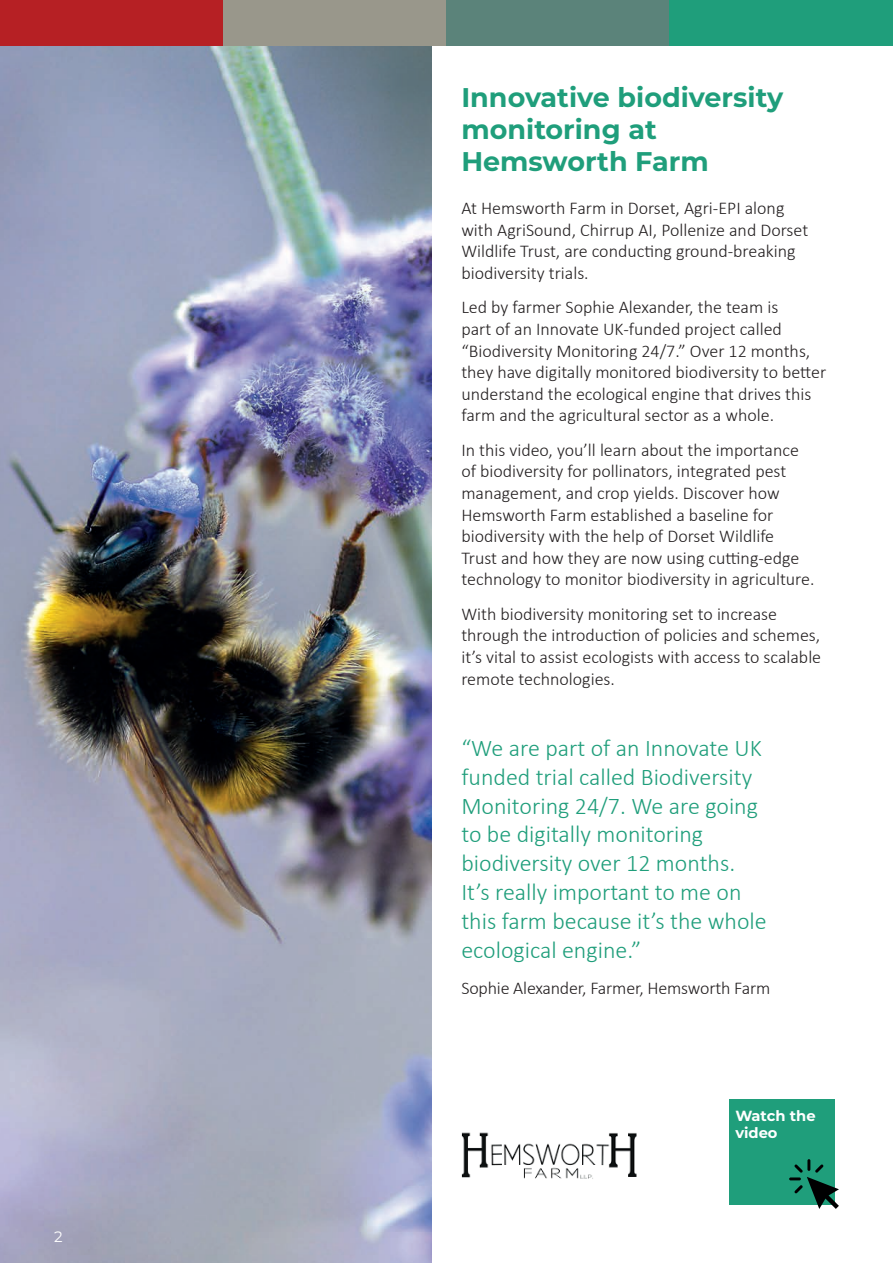
<style>
.page{position:relative;width:893px;height:1263px;background:#fff}
.page>*{position:absolute;margin:0;border:0;box-sizing:border-box;transform-origin:0 0}
.t1{font:700 27px/32.4px "Montserrat";color:#1f9e7b}
.t2{font:300 24px/28.8px "Calibri";color:#1f9e7b}
.t3{font:300 18px/21.6px "Calibri";color:#231f20}
.t4{font:15px "Montserrat";color:#fff}
.t5{font:700 14.7px/17.5px "Montserrat";color:#fff}
</style>
<div class="page">
<img style="left:0;top:45px;width:432px;height:1218px">
<div style="left:0;top:0;width:223px;height:45px;background:#b62024"></div>
<div style="left:223px;top:0;width:223px;height:45px;background:#99978b"></div>
<div style="left:446px;top:0;width:224px;height:45px;background:#5b837a"></div>
<div style="left:670px;top:0;width:223px;height:45px;background:#1f9e7b"></div>
<div style="left:729px;top:1099px;width:105px;height:105px;background:#1f9e7b"></div>
<svg style="left:789px;top:1159px;width:50px;height:50px"></svg>
<img style="left:461px;top:1132px;width:176px;height:47px">
<p class="t4" style="left:54px;top:1226px;width:10px">2</p>
<h1 class="t1" style="left:461px;top:79px;width:323px">Innovative biodiversity monitoring at<br>Hemsworth Farm</h1>
<p class="t3" style="left:461px;top:197px;width:348px">At Hemsworth Farm in Dorset, Agri-EPI along with AgriSound, Chirrup AI, Pollenize and Dorset Wildlife Trust, are conducting ground-breaking biodiversity trials.</p>
<p class="t3" style="left:461px;top:296px;width:366px">Led by farmer Sophie Alexander, the team is<br>part of an Innovate UK-funded project called “Biodiversity Monitoring 24/7.” Over 12 months, they have digitally monitored biodiversity to better understand the ecological engine that drives this farm and the agricultural sector as a whole.</p>
<p class="t3" style="left:461px;top:439px;width:355px">In this video, you’ll learn about the importance of biodiversity for pollinators, integrated pest management, and crop yields. Discover how Hemsworth Farm established a baseline for biodiversity with the help of Dorset Wildlife<br>Trust and how they are now using cutting-edge technology to monitor biodiversity in agriculture.</p>
<p class="t3" style="left:461px;top:603px;width:361px">With biodiversity monitoring set to increase through the introduction of policies and schemes, it’s vital to assist ecologists with access to scalable remote technologies.</p>
<h2 class="t2" style="left:461px;top:733px;width:307px">“We are part of an Innovate UK funded trial called Biodiversity<br>Monitoring 24/7. We are going to be digitally monitoring biodiversity over 12 months.<br>It’s really important to me on this farm because it’s the whole ecological engine.”</h2>
<p class="t3" style="left:461px;top:977px;width:311px">Sophie Alexander, Farmer, Hemsworth Farm</p>
<p class="t5" style="left:735px;top:1106px;width:82px">Watch the video</p>
</div>
